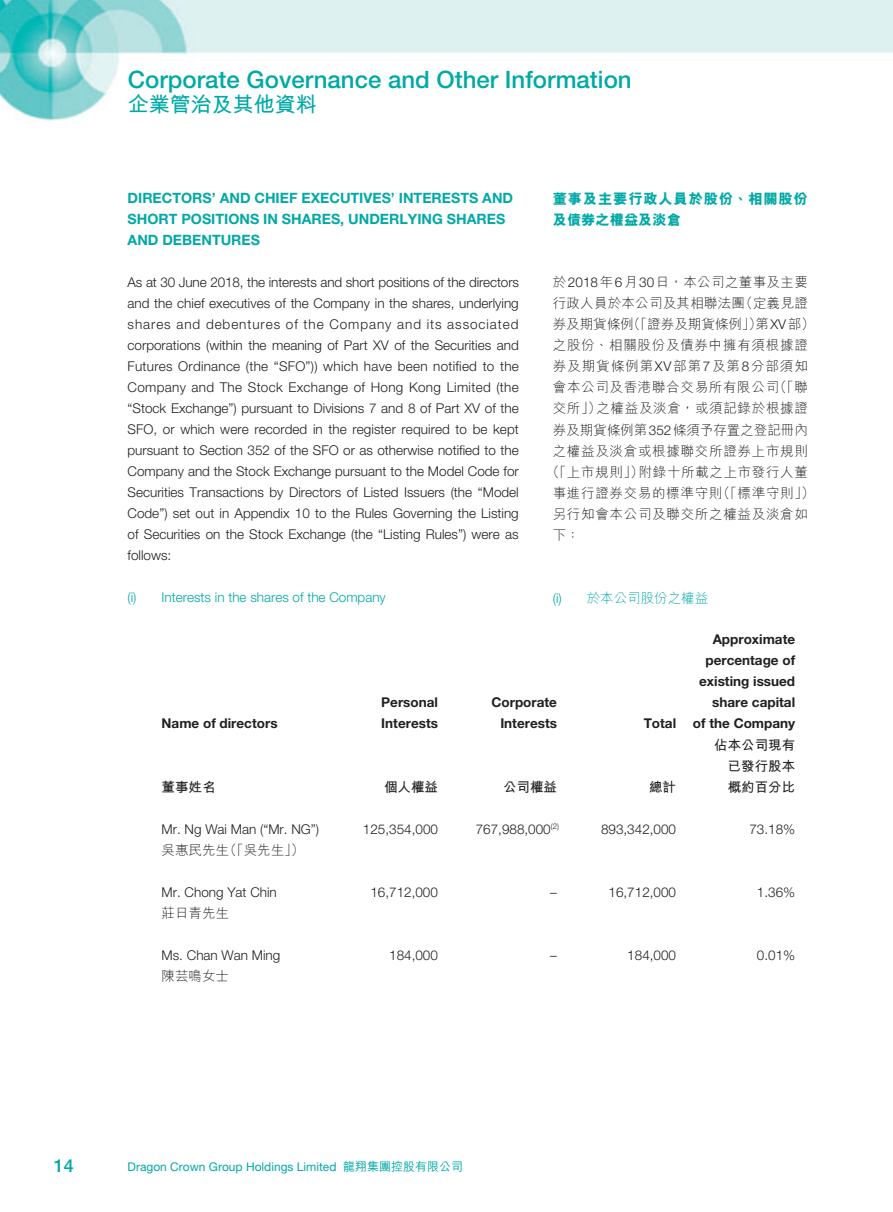
<style>
.page{position:relative;width:893px;height:1212px;background:#fff}
.page>*{position:absolute;margin:0;border:0;box-sizing:border-box;transform-origin:0 0}
.t1{font:500 24px "Helvetica Neue LT Std";color:#00a9a7}
.t2{font:700 21px "M Hei HK";color:#00a9a7}
.t3{font:500 18px "Helvetica Neue LT Std";color:#00a9a7}
.t4{font:700 14.25px/21px "Helvetica Neue LT Std";color:#00a9a7}
.t5{font:800 14.25px/21px "M Hei HK";letter-spacing:.06em;color:#00a9a7}
.t6{font:300 13.5px/21px "Helvetica Neue LT Std";color:#231f20;text-align:justify}
.t7{font:300 13.5px "M Hei HK";letter-spacing:.05em;color:#231f20}
.t8{font:700 13.5px/21px "Helvetica Neue LT Std";color:#231f20;text-align:right}
.t9{font:300 13.5px "M Hei HK";color:#231f20}
.t10{font:300 13.5px "Helvetica Neue LT Std";color:#00a9a7}
.t11{font:700 13.5px/21px "M Hei HK";color:#231f20;text-align:right}
.t12{font:300 13.5px "M Hei HK";letter-spacing:.03em;color:#231f20}
.t13{font:300 13.5px "M Hei HK";letter-spacing:.02em;color:#231f20}
.t14{font:300 13.5px "M Hei HK";letter-spacing:.075em;color:#231f20}
.t15{font:300 13.5px "M Hei HK";color:#00a9a7}
.t16{font:12px "Helvetica Neue LT Std";color:#00a9a7}
.s1{font-family:"Helvetica Neue LT Std"}
.s2{font-family:"M Hei HK";font-weight:500}
</style>
<div class="page">
<img style="left:0;top:0;width:893px;height:121px">
<h1 class="t1" style="left:128px;top:65px;width:505px">Corporate Governance and Other Information</h1>
<h2 class="t2" style="left:128px;top:89px;width:191px">企業管治及其他資料</h2>
<p class="t4" style="left:128px;top:187px;width:387px">DIRECTORS’ AND CHIEF EXECUTIVES’ INTERESTS AND<br>SHORT POSITIONS IN SHARES, UNDERLYING SHARES<br>AND DEBENTURES</p>
<p class="t6" style="left:128px;top:271px;width:393px">As at 30 June 2018, the interests and short positions of the directors and the chief executives of the Company in the shares, underlying shares and debentures of the Company and its associated corporations (within the meaning of Part XV of the Securities and Futures Ordinance (the “SFO”)) which have been notified to the Company and The Stock Exchange of Hong Kong Limited (the “Stock Exchange”) pursuant to Divisions 7 and 8 of Part XV of the SFO, or which were recorded in the register required to be kept pursuant to Section 352 of the SFO or as otherwise notified to the Company and the Stock Exchange pursuant to the Model Code for Securities Transactions by Directors of Listed Issuers (the “Model Code”) set out in Appendix 10 to the Rules Governing the Listing of Securities on the Stock Exchange (the “Listing Rules”) were as follows:</p>
<p class="t10" style="left:128px;top:589px;width:260px">(i) Interests in the shares of the Company</p>
<p class="t5" style="left:553px;top:188px;width:257px">董事及主要行政人員於股份、相關股份及債券之權益及淡倉</p>
<p class="t12" style="left:553px;top:273px;width:257px">於<span class="s1">2018</span>年<span class="s1">6</span>月<span class="s1">30</span>日，本公司之董事及主要</p>
<p class="t13" style="left:553px;top:294px;width:257px">行政人員於本公司及其相聯法團（定義見證</p>
<p class="t9" style="left:553px;top:315px;width:263px">券及期貨條例（「證券及期貨條例」）第<span class="s1">XV</span>部）</p>
<p class="t7" style="left:553px;top:336px;width:257px">之股份、相關股份及債券中擁有須根據證</p>
<p class="t14" style="left:553px;top:357px;width:257px">券及期貨條例第<span class="s1">XV</span>部第<span class="s1">7</span>及第<span class="s1">8</span>分部須知</p>
<p class="t7" style="left:553px;top:378px;width:257px">會本公司及香港聯合交易所有限公司（「聯</p>
<p class="t7" style="left:553px;top:399px;width:257px">交所」）之權益及淡倉，或須記錄於根據證</p>
<p class="t9" style="left:553px;top:420px;width:257px">券及期貨條例第<span class="s1">352</span>條須予存置之登記冊內</p>
<p class="t7" style="left:553px;top:441px;width:257px">之權益及淡倉或根據聯交所證券上市規則</p>
<p class="t7" style="left:546px;top:462px;width:263px">（「上市規則」）附錄十所載之上市發行人董</p>
<p class="t7" style="left:553px;top:483px;width:263px">事進行證券交易的標準守則（「標準守則」）</p>
<p class="t7" style="left:553px;top:504px;width:257px">另行知會本公司及聯交所之權益及淡倉如</p>
<p class="t7" style="left:553px;top:525px;width:28px">下：</p>
<p class="t15" style="left:553px;top:588px;width:157px"><span class="s1">(i)</span> 於本公司股份之權益</p>
<p class="t8" style="left:699px;top:628px;width:97px">Approximate percentage of existing issued</p>
<p class="t8" style="left:381px;top:691px;width:58px">Personal</p>
<p class="t8" style="left:492px;top:691px;width:67px">Corporate</p>
<p class="t8" style="left:712px;top:691px;width:84px">share capital</p>
<p class="t8" style="left:162px;top:712px;width:117px">Name of directors</p>
<p class="t8" style="left:381px;top:712px;width:58px">Interests</p>
<p class="t8" style="left:500px;top:712px;width:58px">Interests</p>
<p class="t8" style="left:644px;top:712px;width:153px">Total of the Company</p>
<p class="t11" style="left:714px;top:733px;width:83px">佔本公司現有已發行股本</p>
<p class="t11" style="left:162px;top:775px;width:55px">董事姓名</p>
<p class="t11" style="left:384px;top:775px;width:56px">個人權益</p>
<p class="t11" style="left:503px;top:775px;width:56px">公司權益</p>
<p class="t11" style="left:649px;top:775px;width:28px">總計</p>
<p class="t11" style="left:728px;top:775px;width:69px">概約百分比</p>
<p class="t6" style="left:162px;top:818px;width:159px">Mr. Ng Wai Man (“Mr. NG”)</p>
<p class="t6" style="left:363px;top:818px;width:77px">125,354,000</p>
<p class="t6" style="left:476px;top:818px;width:85px">767,988,000<sup>(2)</sup></p>
<p class="t6" style="left:601px;top:818px;width:77px">893,342,000</p>
<p class="t6" style="left:749px;top:818px;width:47px">73.18%</p>
<p class="t9" style="left:162px;top:840px;width:144px">吳惠民先生（「吳先生」）</p>
<p class="t6" style="left:162px;top:881px;width:117px">Mr. Chong Yat Chin</p>
<p class="t6" style="left:370px;top:881px;width:69px">16,712,000</p>
<p class="t6" style="left:550px;top:881px;width:8px">–</p>
<p class="t6" style="left:609px;top:881px;width:69px">16,712,000</p>
<p class="t6" style="left:757px;top:881px;width:40px">1.36%</p>
<p class="t7" style="left:162px;top:903px;width:69px">莊日青先生</p>
<p class="t6" style="left:162px;top:944px;width:120px">Ms. Chan Wan Ming</p>
<p class="t6" style="left:389px;top:944px;width:50px">184,000</p>
<p class="t6" style="left:550px;top:944px;width:8px">–</p>
<p class="t6" style="left:627px;top:944px;width:50px">184,000</p>
<p class="t6" style="left:757px;top:944px;width:40px">0.01%</p>
<p class="t7" style="left:162px;top:966px;width:69px">陳芸鳴女士</p>
<h3 class="t3" style="left:54px;top:1154px;width:22px">14</h3>
<p class="t16" style="left:128px;top:1159px;width:337px">Dragon Crown Group Holdings Limited <span class="s2">龍翔集團控股有限公司</span></p>
</div>
